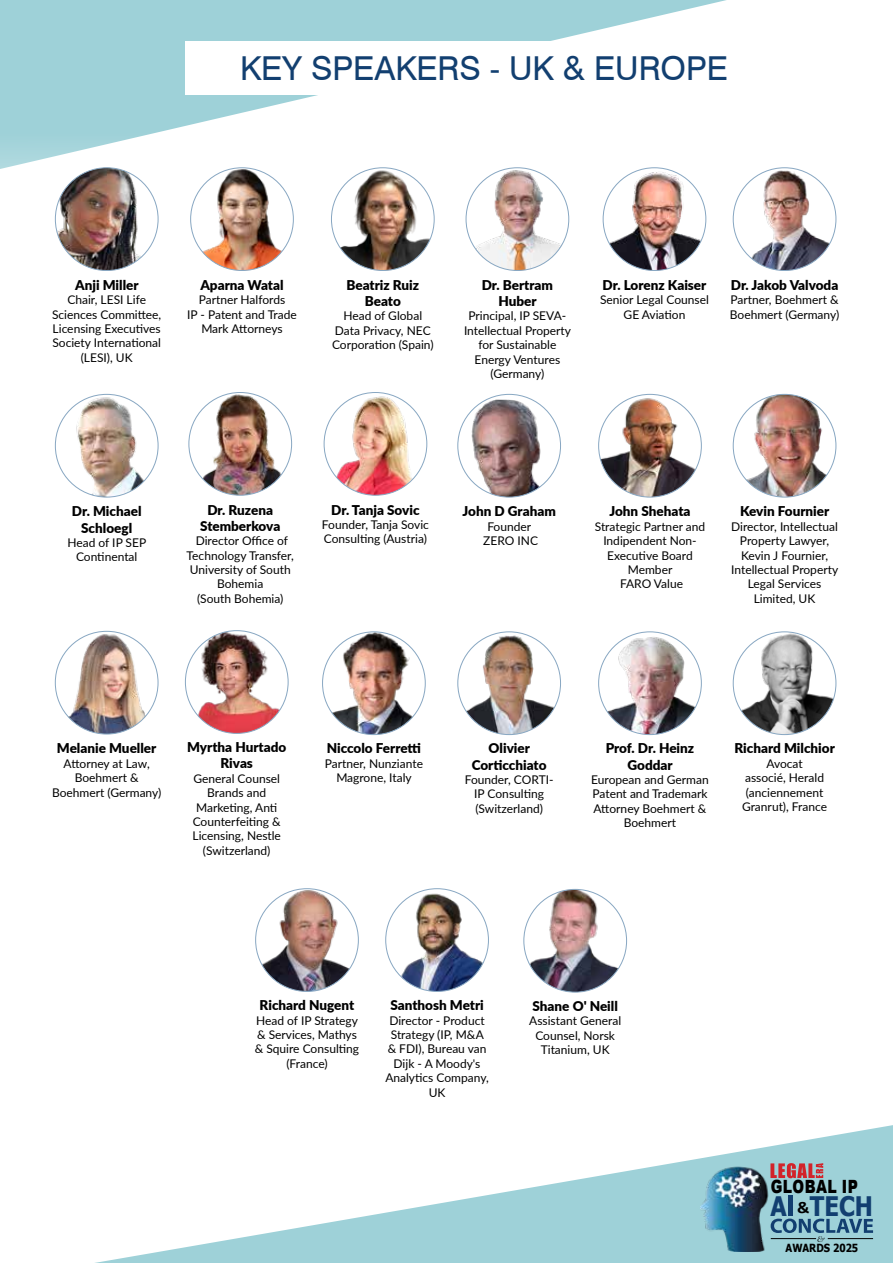
<style>
.page{position:relative;width:893px;height:1263px;background:#fff}
.page>*{position:absolute;margin:0;border:0;box-sizing:border-box;transform-origin:0 0}
.t1{font:33px "Swiss 721 Greek BT";color:#123f70}
.t2{font:700 26.85px "Tahoma";color:#123f70;scale:.88 1}
.t3{font:900 18.3px "Arial";letter-spacing:.035em;color:#000;scale:.77 1}
.t4{font:900 13.5px/16.2px "Lato";color:#000;text-align:center}
.t5{font:12px/14.4px "Lato";color:#000;text-align:center}
.t6{font:700 11.25px "Tahoma";color:#000;scale:.88 1}
.t7{font:italic 9.15px "Champagne";color:#000;scale:1.04 1}
.s1{font-family:"Calibri";font-size:16.95px;color:#000}
</style>
<div class="page">
<svg style="left:0;top:0;width:806px;height:172px"></svg>
<svg style="left:95px;top:1125px;width:798px;height:138px"></svg>
<div style="left:185px;top:41px;width:569px;height:53px;background:#fff"></div>
<img style="left:701px;top:1165px;width:70px;height:86px">
<hr style="left:771px;top:1238px;width:45px;height:1px;background:#000">
<hr style="left:828px;top:1238px;width:45px;height:1px;background:#000">
<div style="left:788px;top:1196px;width:5px;height:20px;background:#123f70"></div>
<svg style="left:771px;top:1218px;width:102px;height:15px"></svg>
<svg style="left:770px;top:1163px;width:53px;height:15px"></svg>
<img style="left:599px;top:394px;width:102px;height:103px;border-radius:51px">
<svg style="left:458px;top:394px;width:102px;height:103px"></svg>
<img style="left:458px;top:400px;width:97px;height:97px">
<img style="left:55px;top:168px;width:103px;height:102px;border-radius:51px">
<img style="left:191px;top:168px;width:102px;height:102px;border-radius:51px">
<img style="left:323px;top:632px;width:102px;height:102px;border-radius:51px">
<img style="left:733px;top:632px;width:103px;height:102px;border-radius:51px">
<img style="left:386px;top:889px;width:102px;height:102px;border-radius:51px">
<img style="left:524px;top:889px;width:103px;height:103px;border-radius:51px">
<img style="left:733px;top:394px;width:103px;height:103px;border-radius:51px">
<img style="left:55px;top:394px;width:103px;height:103px;border-radius:51px">
<img style="left:603px;top:168px;width:103px;height:102px;border-radius:51px">
<img style="left:331px;top:168px;width:103px;height:102px;border-radius:51px">
<img style="left:189px;top:393px;width:100px;height:102px">
<img style="left:466px;top:168px;width:103px;height:102px;border-radius:51px">
<img style="left:55px;top:631px;width:103px;height:103px;border-radius:51px">
<img style="left:458px;top:633px;width:102px;height:101px">
<img style="left:599px;top:632px;width:102px;height:102px;border-radius:51px">
<img style="left:185px;top:631px;width:103px;height:102px;border-radius:51px">
<img style="left:324px;top:392px;width:103px;height:103px;border-radius:51px">
<img style="left:733px;top:168px;width:103px;height:102px;border-radius:51px">
<img style="left:256px;top:889px;width:102px;height:102px;border-radius:51px">
<h1 class="t1" style="left:240px;top:50px;width:489px">KEY SPEAKERS - UK &amp; EUROPE</h1>
<p class="t4" style="left:75px;top:276px;width:65px">Anji Miller</p>
<p class="t5" style="left:52px;top:292px;width:111px">Chair, LESI Life<br>Sciences Committee,<br>Licensing Executives<br>Society International (LESI), UK</p>
<p class="t4" style="left:200px;top:276px;width:85px">Aparna Watal</p>
<p class="t5" style="left:187px;top:292px;width:111px">Partner Halfords<br>IP - Patent and Trade<br>Mark Attorneys</p>
<p class="t4" style="left:346px;top:276px;width:74px">Beatriz Ruiz<br>Beato</p>
<p class="t5" style="left:332px;top:308px;width:103px">Head of Global<br>Data Privacy, NEC<br>Corporation (Spain)</p>
<p class="t4" style="left:482px;top:276px;width:73px">Dr. Bertram<br>Huber</p>
<p class="t5" style="left:464px;top:308px;width:108px">Principal, IP SEVA-<br>Intellectual Property for Sustainable<br>Energy Ventures (Germany)</p>
<p class="t4" style="left:603px;top:276px;width:105px">Dr. Lorenz Kaiser</p>
<p class="t5" style="left:600px;top:292px;width:110px">Senior Legal Counsel<br>GE Aviation</p>
<p class="t4" style="left:731px;top:276px;width:109px">Dr. Jakob Valvoda</p>
<p class="t5" style="left:730px;top:292px;width:111px;text-align:left">Partner, Boehmert &amp;<br>Boehmert (Germany)</p>
<p class="t4" style="left:72px;top:503px;width:71px">Dr. Michael<br>Schloegl</p>
<p class="t5" style="left:68px;top:535px;width:80px">Head of IP SEP<br>Continental</p>
<p class="t4" style="left:200px;top:501px;width:82px">Dr. Ruzena<br>Stemberkova</p>
<p class="t5" style="left:187px;top:533px;width:109px">Director Office of<br>Technology Transfer,<br>University of South<br>Bohemia<br>(South Bohemia)</p>
<p class="t4" style="left:331px;top:501px;width:90px">Dr. Tanja Sovic</p>
<p class="t5" style="left:322px;top:517px;width:109px;text-align:left">Founder, Tanja Sovic<br>Consulting (Austria)</p>
<p class="t4" style="left:462px;top:503px;width:95px">John D Graham</p>
<p class="t5" style="left:483px;top:519px;width:56px">Founder<br>ZERO INC</p>
<p class="t4" style="left:609px;top:503px;width:83px">John Shehata</p>
<p class="t5" style="left:595px;top:519px;width:112px">Strategic Partner and<br>Indipendent Non-<br>Executive Board<br>Member<br>FARO Value</p>
<p class="t4" style="left:740px;top:503px;width:91px">Kevin Fournier</p>
<p class="t5" style="left:731px;top:519px;width:109px">Director, Intellectual<br>Property Lawyer,<br>Kevin J Fournier,<br>Intellectual Property<br>Legal Services<br>Limited, UK</p>
<p class="t4" style="left:57px;top:740px;width:101px">Melanie Mueller</p>
<p class="t5" style="left:52px;top:756px;width:111px">Attorney at Law,<br>Boehmert &amp;<br>Boehmert (Germany)</p>
<p class="t4" style="left:187px;top:739px;width:101px">Myrtha Hurtado<br>Rivas</p>
<p class="t5" style="left:192px;top:771px;width:90px">General Counsel<br>Brands and<br>Marketing, Anti<br>Counterfeiting &amp;<br>Licensing, Nestle (Switzerland)</p>
<p class="t4" style="left:327px;top:740px;width:96px">Niccolo Ferretti</p>
<p class="t5" style="left:325px;top:756px;width:100px">Partner, Nunziante<br>Magrone, Italy</p>
<p class="t4" style="left:472px;top:740px;width:76px">Olivier<br>Corticchiato</p>
<p class="t5" style="left:465px;top:772px;width:90px">Founder, CORTI-<br>IP Consulting (Switzerland)</p>
<p class="t4" style="left:606px;top:740px;width:90px">Prof. Dr. Heinz<br>Goddar</p>
<p class="t5" style="left:591px;top:772px;width:119px">European and German<br>Patent and Trademark<br>Attorney Boehmert &amp;<br>Boehmert</p>
<p class="t4" style="left:734px;top:740px;width:102px">Richard Milchior</p>
<p class="t5" style="left:742px;top:756px;width:87px">Avocat<br>associé, Herald (anciennement<br>Granrut), France</p>
<p class="t4" style="left:260px;top:997px;width:96px">Richard Nugent</p>
<p class="t5" style="left:255px;top:1012px;width:106px">Head of IP Strategy &amp; Services, Mathys &amp; Squire Consulting (France)</p>
<p class="t4" style="left:390px;top:997px;width:95px">Santhosh Metri</p>
<p class="t5" style="left:385px;top:1012px;width:105px">Director - Product<br>Strategy (IP, M&amp;A &amp; FDI), Bureau van<br>Dijk - A Moody's<br>Analytics Company,<br>UK</p>
<p class="t4" style="left:532px;top:997px;width:87px">Shane O' Neill</p>
<p class="t5" style="left:529px;top:1013px;width:93px">Assistant General<br>Counsel, Norsk<br>Titanium, UK</p>
<h3 class="t3" style="left:771px;top:1173px;width:115px">GLOBAL IP</h3>
<h2 class="t2" style="left:770px;top:1188px;width:118px">A <span class="s1">&amp;</span> TECH</h2>
<p class="t7" style="left:817px;top:1234px;width:8px">&amp;</p>
<p class="t6" style="left:786px;top:1240px;width:84px">AWARDS 2025</p>
</div>
